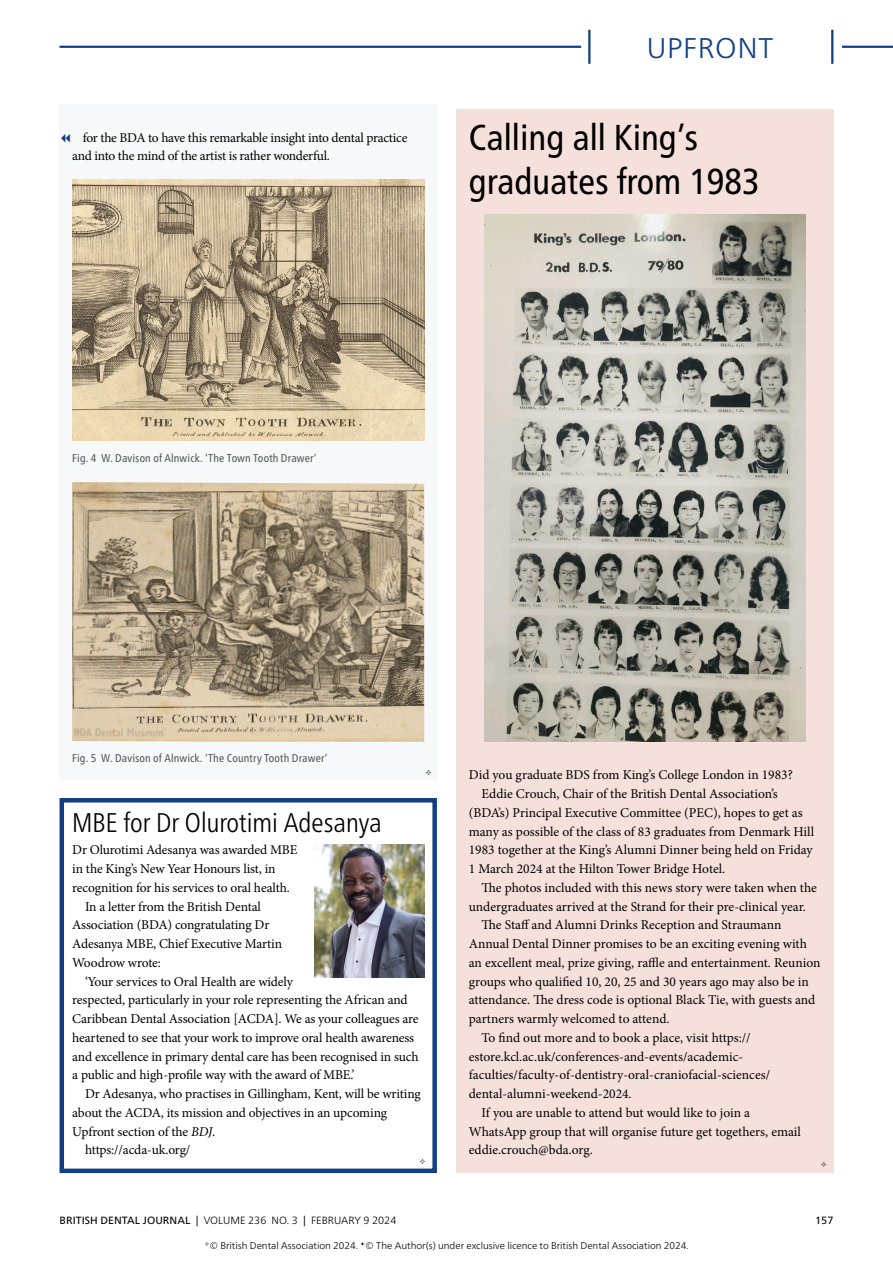
<style>
.page{position:relative;width:893px;height:1263px;background:#fff}
.page>*{position:absolute;margin:0;border:0;box-sizing:border-box;transform-origin:0 0}
.Title_3_Cnd_24pt{font:condensed 36px/43.2px "Frutiger Neue LT Pro";color:#000}
.t1{font:300 28.5px "Frutiger Neue LT Pro";letter-spacing:.025em;color:#123f84}
.Title_4_Cnd_Lt_18pt{font:300 condensed 27px "Frutiger Neue LT Pro";color:#000}
.Para_9pt_ragged{font:13.5px/18.8px "Minion Pro";letter-spacing:-.005em;color:#000}
.Para_9pt_ragged_1st{font:13.5px/18.8px "Minion Pro";letter-spacing:-.01em;color:#000}
.Para_9pt_ragged-2{font:13.5px/18.8px "Minion Pro";letter-spacing:-.025em;color:#000}
.Image_Caption_grey{font:condensed 11.25px "Frutiger Neue LT Pro";letter-spacing:.015em;color:#565655}
.t2{font:300 10.5px "Frutiger Neue LT Pro";letter-spacing:.005em;color:#000}
.t3{font:10.5px "Frutiger Neue LT Pro";color:#000}
.t4{font:300 9.75px "Frutiger Neue LT Pro";color:#000}
.s1{font-style:italic}
.s2{font-weight:400}
</style>
<div class="page">
<div style="left:60px;top:104px;width:377px;height:675px;background:#f7f8f9"></div>
<div style="left:456px;top:110px;width:377px;height:1063px;background:#f6e0db"></div>
<div style="left:60px;top:798px;width:377px;height:375px;border:4px solid #123f84"></div>
<img style="left:484px;top:214px;width:321px;height:528px">
<img style="left:72px;top:179px;width:352px;height:262px">
<img style="left:72px;top:482px;width:352px;height:260px">
<img style="left:314px;top:845px;width:110px;height:133px">
<hr style="left:60px;top:46px;width:521px;height:2px;background:#123f84">
<hr style="left:842px;top:46px;width:51px;height:2px;background:#123f84">
<hr style="left:588px;top:30px;width:2px;height:34px;background:#123f84">
<hr style="left:831px;top:30px;width:2px;height:34px;background:#123f84">
<p class="Para_9pt_ragged-2" style="left:72px;top:128px;width:337px;text-indent:11px">for the BDA to have this remarkable insight into dental practice and into the mind of the artist is rather wonderful.</p>
<h2 class="t1" style="left:647px;top:31px;width:128px">UPFRONT</h2>
<p class="Title_3_Cnd_24pt" style="left:469px;top:116px;width:292px">Calling all King’s graduates from 1983</p>
<p class="Image_Caption_grey" style="left:72px;top:451px;width:246px">Fig. 4 W. Davison of Alnwick. ‘The Town Tooth Drawer’</p>
<p class="Image_Caption_grey" style="left:72px;top:751px;width:257px">Fig. 5 W. Davison of Alnwick. ‘The Country Tooth Drawer’</p>
<p class="Title_4_Cnd_Lt_18pt" style="left:72px;top:806px;width:311px">MBE for Dr Olurotimi Adesanya</p>
<p class="Para_9pt_ragged_1st" style="left:72px;top:841px;width:227px">Dr Olurotimi Adesanya was awarded MBE in the King’s New Year Honours list, in recognition for his services to oral health.</p>
<p class="Para_9pt_ragged" style="left:72px;top:897px;width:211px;text-indent:13px">In a letter from the British Dental<br>Association (BDA) congratulating Dr<br>Adesanya MBE, Chief Executive Martin<br>Woodrow wrote:</p>
<p class="Para_9pt_ragged" style="left:72px;top:972px;width:348px;text-indent:13px">‘Your services to Oral Health are widely<br>respected, particularly in your role representing the African and Caribbean Dental Association [ACDA]. We as your colleagues are heartened to see that your work to improve oral health awareness and excellence in primary dental care has been recognised in such a public and high-profile way with the award of MBE.’</p>
<p class="Para_9pt_ragged" style="left:72px;top:1084px;width:350px;text-indent:13px">Dr Adesanya, who practises in Gillingham, Kent, will be writing about the ACDA, its mission and objectives in an upcoming<br>Upfront section of the <span class="s1">BDJ</span>.</p>
<p class="Para_9pt_ragged" style="left:85px;top:1141px;width:107px">https://acda-uk.org/</p>
<p class="Para_9pt_ragged_1st" style="left:469px;top:766px;width:326px">Did you graduate BDS from King’s College London in 1983?</p>
<p class="Para_9pt_ragged" style="left:469px;top:784px;width:347px;text-indent:13px">Eddie Crouch, Chair of the British Dental Association’s (BDA’s) Principal Executive Committee (PEC), hopes to get as many as possible of the class of 83 graduates from Denmark Hill 1983 together at the King’s Alumni Dinner being held on Friday 1 March 2024 at the Hilton Tower Bridge Hotel.</p>
<p class="Para_9pt_ragged" style="left:469px;top:878px;width:350px;text-indent:13px">The photos included with this news story were taken when the undergraduates arrived at the Strand for their pre-clinical year.</p>
<p class="Para_9pt_ragged" style="left:469px;top:916px;width:353px;text-indent:13px">The Staff and Alumni Drinks Reception and Straumann Annual Dental Dinner promises to be an exciting evening with an excellent meal, prize giving, raffle and entertainment. Reunion groups who qualified 10, 20, 25 and 30 years ago may also be in attendance. The dress code is optional Black Tie, with guests and partners warmly welcomed to attend.</p>
<p class="Para_9pt_ragged" style="left:469px;top:1028px;width:303px;text-indent:13px">To find out more and to book a place, visit https:// estore.kcl.ac.uk/conferences-and-events/academic&shy;faculties/faculty-of-dentistry-oral-craniofacial-sciences/ dental-alumni-weekend-2024.</p>
<p class="Para_9pt_ragged" style="left:469px;top:1103px;width:334px;text-indent:13px">If you are unable to attend but would like to join a<br>WhatsApp group that will organise future get togethers, email eddie.crouch@bda.org.</p>
<p class="t2" style="left:60px;top:1214px;width:338px"><span class="s2">BRITISH DENTAL JOURNAL |</span> VOLUME 236 NO. 3 <span class="s2">|</span> Fe bruary 9 2024</p>
<p class="t3" style="left:815px;top:1214px;width:20px">157</p>
<p class="t4" style="left:209px;top:1240px;width:481px">© B ritish Dental Association 2024. © The Author(s) under exclusive licence to B ritish Dental Association 2024.</p>
</div>
